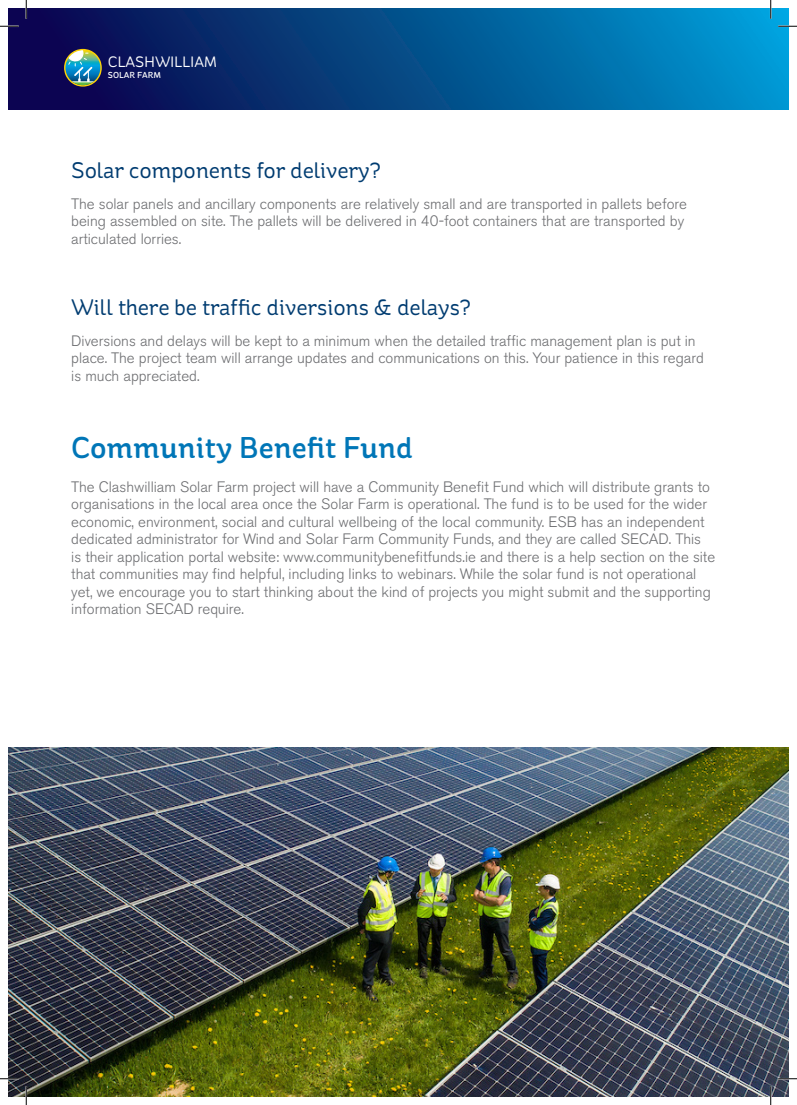
<style>
.page{position:relative;width:797px;height:1105px;background:#fff}
.page>*{position:absolute;margin:0;border:0;box-sizing:border-box;transform-origin:0 0}
.t1{font:500 30px "St Ryde";color:#0076b7}
.t2{font:22.5px "St Ryde";letter-spacing:-.01em;color:#003c71}
.t3{font:15.12px "St Ryde";letter-spacing:-.01em;color:#fff}
.t4{font:300 15px/17.5px "Akzidenz Grotesk BE";color:#6c6d70}
.t5{font:500 8.75px "St Ryde";color:#fff}
</style>
<div class="page">
<div style="left:9px;top:9px;width:779px;height:100px;background:linear-gradient(to right,#0c0043,#009cd2)"></div>
<svg style="left:64px;top:49px;width:38px;height:38px"></svg>
<img style="left:9px;top:747px;width:779px;height:349px">
<svg style="left:0;top:25px;width:19px;height:2px"></svg>
<svg style="left:778px;top:25px;width:19px;height:2px"></svg>
<svg style="left:0;top:1078px;width:19px;height:1px"></svg>
<svg style="left:778px;top:1078px;width:19px;height:1px"></svg>
<svg style="left:25px;top:0;width:2px;height:19px"></svg>
<svg style="left:25px;top:1086px;width:2px;height:19px"></svg>
<svg style="left:770px;top:0;width:1px;height:19px"></svg>
<svg style="left:770px;top:1086px;width:1px;height:19px"></svg>
<p class="t3" style="left:108px;top:53px;width:111px">CLASHWILLIAM</p>
<p class="t5" style="left:108px;top:70px;width:55px">SOLAR FARM</p>
<h2 class="t2" style="left:71px;top:157px;width:311px">Solar components for delivery?</h2>
<p class="t4" style="left:71px;top:195px;width:617px">The solar panels and ancillary components are relatively small and are transported in pallets before being assembled on site. The pallets will be delivered in 40-foot containers that are transported by articulated lorries.</p>
<h2 class="t2" style="left:71px;top:294px;width:401px">Will there be traffic diversions &amp; delays?</h2>
<p class="t4" style="left:71px;top:332px;width:634px">Diversions and delays will be kept to a minimum when the detailed traffic management plan is put in place. The project team will arrange updates and communications on this. Your patience in this regard is much appreciated.</p>
<h1 class="t1" style="left:71px;top:430px;width:343px">Community Benefit Fund</h1>
<p class="t4" style="left:71px;top:478px;width:645px">The Clashwilliam Solar Farm project will have a Community Benefit Fund which will distribute grants to organisations in the local area once the Solar Farm is operational. The fund is to be used for the wider economic, environment, social and cultural wellbeing of the local community. ESB has an independent dedicated administrator for Wind and Solar Farm Community Funds, and they are called SECAD. This<br>is their application portal website: www.communitybenefitfunds.ie and there is a help section on the site that communities may find helpful, including links to webinars. While the solar fund is not operational yet, we encourage you to start thinking about the kind of projects you might submit and the supporting information SECAD require.</p>
</div>
